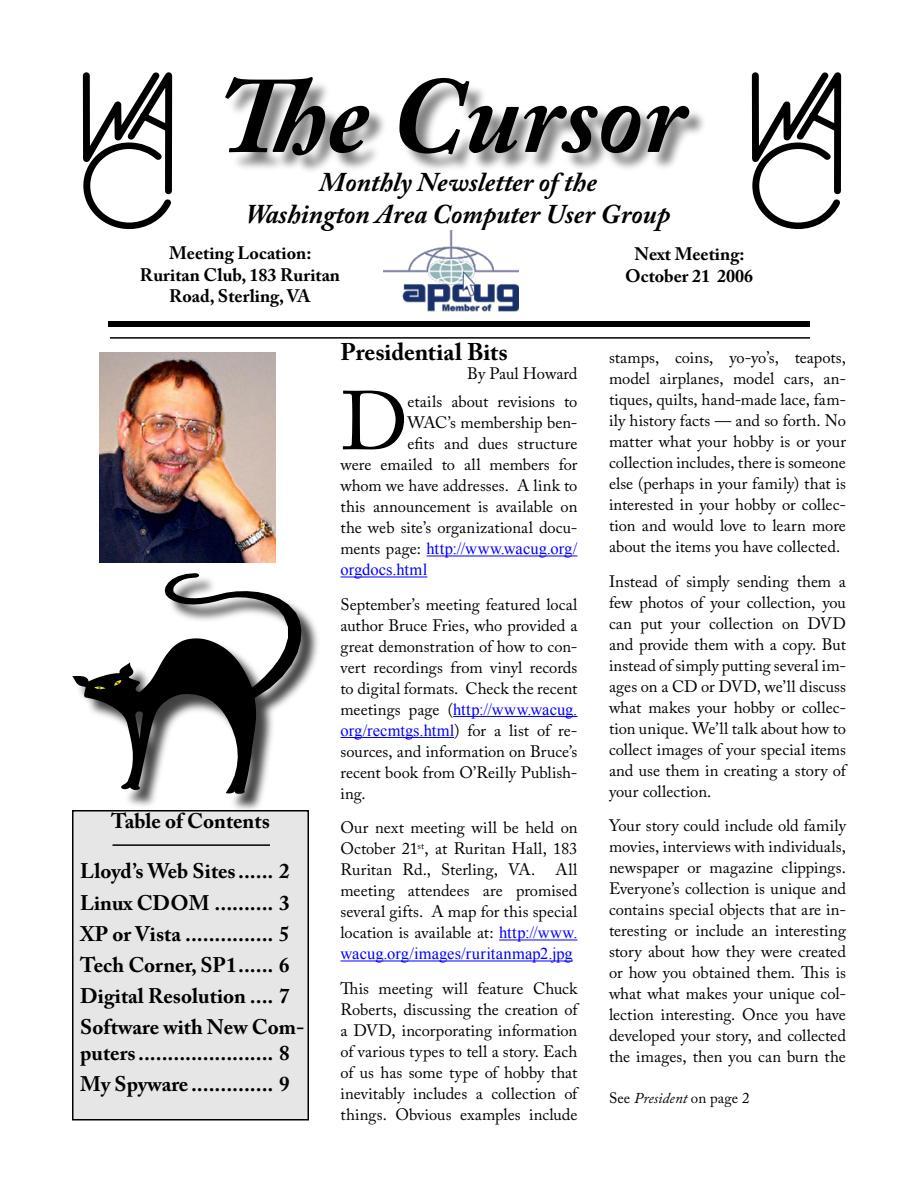
<style>
.page{position:relative;width:918px;height:1188px;background:#fff}
.page>*{position:absolute;margin:0;border:0;box-sizing:border-box;transform-origin:0 0}
.t1{font:italic 700 108px "Adobe Caslon Pro";color:#000}
.t2{font:82.5px "Adobe Caslon Pro";color:#000}
.t3{font:italic 700 27px/32.4px "Adobe Caslon Pro";color:#000;text-align:center}
.t4{font:700 24px "Adobe Caslon Pro";color:#000}
.t5{font:700 21px/31.2px "Adobe Caslon Pro";color:#000}
.t6{font:700 18px/21.6px "Adobe Caslon Pro";color:#000;text-align:center}
.t7{font:16.5px/21px "Adobe Caslon Pro";color:#000;text-align:justify}
.t8{font:16.5px/21px "Times New Roman";color:#00f}
.t9{font:15px "Adobe Caslon Pro";letter-spacing:.01em;color:#000}
.s1{font-family:"Adobe Caslon Pro";color:#000}
.s2{font-family:"Times New Roman";color:#00f}
.s3{font-style:italic}
</style>
<div class="page">
<div style="left:227px;top:79px;width:482px;height:96px;background:#000;opacity:.5"></div>
<img style="left:384px;top:231px;width:135px;height:81px">
<svg style="left:751px;top:72px;width:91px;height:158px"></svg>
<svg style="left:82px;top:72px;width:91px;height:158px"></svg>
<div style="left:108px;top:321px;width:702px;height:6px;background:#000"></div>
<hr style="left:110px;top:337px;width:700px;height:2px;background:#000">
<div style="left:73px;top:811px;width:235px;height:309px;background:#e6e6e6"></div>
<div style="left:72px;top:810px;width:237px;height:310px;border:2px solid #000"></div>
<hr style="left:112px;top:844px;width:158px;height:2px;background:#000">
<hr style="left:427px;top:556px;width:151px;height:1px;background:#00f">
<hr style="left:340px;top:577px;width:87px;height:1px;background:#00f">
<hr style="left:453px;top:716px;width:125px;height:1px;background:#00f">
<hr style="left:340px;top:737px;width:114px;height:1px;background:#00f">
<hr style="left:499px;top:940px;width:79px;height:1px;background:#00f">
<hr style="left:340px;top:961px;width:233px;height:1px;background:#00f">
<div style="left:75px;top:574px;width:246px;height:240px;background:#000;opacity:.75"></div>
<svg style="left:72px;top:573px;width:229px;height:221px"></svg>
<svg style="left:94px;top:686px;width:12px;height:4px"></svg>
<svg style="left:114px;top:680px;width:7px;height:6px"></svg>
<img style="left:99px;top:353px;width:177px;height:210px">
<h1 class="t1" style="left:218px;top:52px;width:469px">The Cursor</h1>
<h3 class="t3" style="left:246px;top:165px;width:426px">Monthly Newsletter of the<br>Washington Area Computer User Group</h3>
<p class="t6" style="left:625px;top:243px;width:129px">Next Meeting:<br>October 21 2006</p>
<p class="t6" style="left:140px;top:242px;width:202px">Meeting Location:<br>Ruritan Club, 183 Ruritan<br>Road, Sterling, VA</p>
<p class="t5" style="left:111px;top:805px;width:160px">Table of Contents</p>
<p class="t5" style="left:80px;top:856px;width:226px">Lloyd’s Web Sites...... 2<br>Linux CDOM .......... 3<br>XP or Vista ............... 5<br>Tech Corner, SP1...... 6<br>Digital Resolution .... 7<br>Software with New Com-</p>
<p class="t5" style="left:80px;top:1037px;width:211px">puters....................... 8<br>My Spyware .............. 9</p>
<h3 class="t4" style="left:340px;top:337px;width:169px">Presidential Bits</h3>
<p class="t7" style="left:467px;top:363px;width:112px">By Paul Howard</p>
<h2 class="t2" style="left:340px;top:372px;width:69px">D</h2>
<p class="t7" style="left:340px;top:391px;width:239px;text-align:right">etails about revisions to<br>WAC’s membership ben-<br>efits and dues structure<br>were emailed to all members for whom we have addresses. A link to this announcement is available on the web site’s organizational docu-</p>
<p class="t8" style="left:340px;top:538px;width:238px"><span class="s1">ments page:</span> http://www.wacug.org/ orgdocs.html</p>
<p class="t7" style="left:340px;top:593px;width:239px">September’s meeting featured local author Bruce Fries, who provided a great demonstration of how to con&shy;vert recordings from vinyl records to digital formats. Check the recent</p>
<p class="t8" style="left:340px;top:698px;width:239px"><span class="s1">meetings page (</span>http://www.wacug. org/recmtgs.html<span class="s1">) for a list of re-</span></p>
<p class="t7" style="left:340px;top:740px;width:239px">sources, and information on Bruce’s recent book from O’Reilly Publish&shy;ing.</p>
<p class="t7" style="left:340px;top:817px;width:239px">Our next meeting will be held on October 21<sup>st</sup>, at Ruritan Hall, 183<br>Ruritan Rd., Sterling, VA. All meeting attendees are promised several gifts. A map for this special location is available at: <span class="s2">http://www.</span></p>
<p class="t8" style="left:340px;top:943px;width:234px">wacug.org/images/ruritanmap2.jpg</p>
<p class="t7" style="left:340px;top:977px;width:238px">This meeting will feature Chuck Roberts, discussing the creation of a DVD, incorporating information of various types to tell a story. Each of us has some type of hobby that inevitably includes a collection of things. Obvious examples include</p>
<p class="t7" style="left:609px;top:347px;width:239px">stamps, coins, yo-yo’s, teapots, model airplanes, model cars, an&shy;tiques, quilts, hand-made lace, fam&shy;ily history facts — and so forth. No matter what your hobby is or your collection includes, there is someone else (perhaps in your family) that is interested in your hobby or collec&shy;tion and would love to learn more about the items you have collected.</p>
<p class="t7" style="left:609px;top:570px;width:239px">Instead of simply sending them a few photos of your collection, you can put your collection on DVD and provide them with a copy. But instead of simply putting several im&shy;ages on a CD or DVD, we’ll discuss what makes your hobby or collec&shy;tion unique. We’ll talk about how to collect images of your special items and use them in creating a story of your collection.</p>
<p class="t7" style="left:609px;top:815px;width:239px">Your story could include old family movies, interviews with individuals, newspaper or magazine clippings.<br>Everyone’s collection is unique and contains special objects that are in&shy;teresting or include an interesting story about how they were created or how you obtained them. This is what what makes your unique col&shy;lection interesting. Once you have developed your story, and collected the images, then you can burn the</p>
<p class="t9" style="left:609px;top:1089px;width:142px">See <span class="s3">President</span> on page 2</p>
</div>
